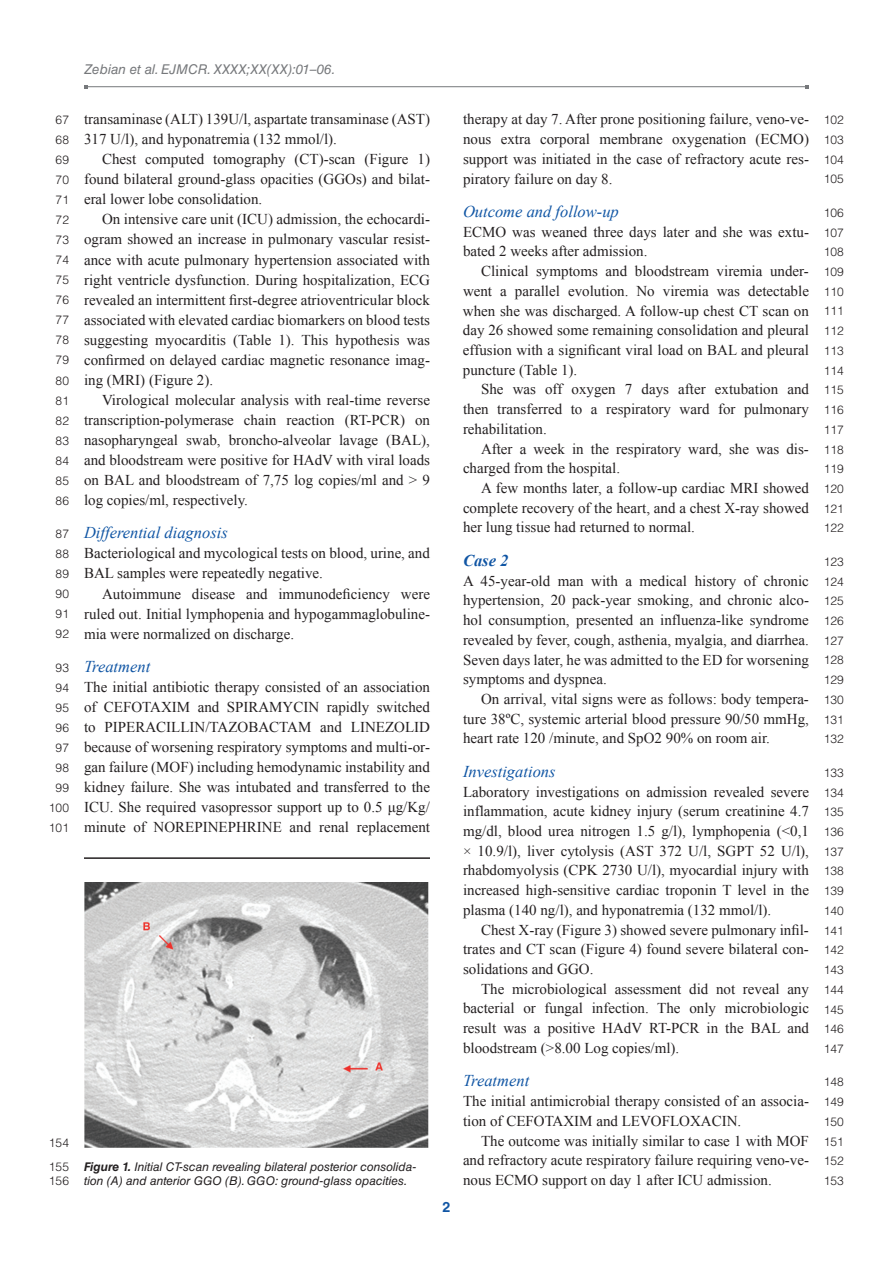
<style>
.page{position:relative;width:893px;height:1263px;background:#fff}
.page>*{position:absolute;margin:0;border:0;box-sizing:border-box;transform-origin:0 0}
.t1{font:italic 16.5px "Times New Roman";color:#1055a4}
.t2{font:italic 700 16.5px "Times New Roman";color:#1055a4}
.t3{font:15px/19.6px "Times New Roman";color:#231f20;text-align:justify}
.t4{font:700 14.25px "Helvetica LT Std";color:#1055a4}
.t5{font:italic 13.5px "Helvetica LT Std";color:#76787b}
.t6{font:300 12px/19.6px "Helvetica LT Std";color:#231f20;text-align:justify}
.t7{font:italic 12px/14.4px "Helvetica LT Std";color:#231f20}
.s1{font-weight:700}
</style>
<div class="page">
<hr style="left:85px;top:86px;width:722px;height:1px;background:#76787b">
<img style="left:84px;top:883px;width:345px;height:264px">
<hr style="left:84px;top:857px;width:346px;height:2px;background:#231f20">
<p class="t6" style="left:56px;top:110px;width:15px">67<br>68<br>69<br>70<br>71<br>72<br>73<br>74<br>75<br>76<br>77<br>78<br>79<br>80<br>81<br>82<br>83<br>84<br>85<br>86</p>
<p class="t6" style="left:56px;top:524px;width:15px">87<br>88<br>89<br>90<br>91<br>92</p>
<p class="t6" style="left:49px;top:658px;width:22px;text-align:center">93<br>94<br>95<br>96<br>97<br>98<br>99<br>100<br>101</p>
<p class="t6" style="left:49px;top:1131px;width:22px;line-height:23.4px">154<br>155</p>
<p class="t6" style="left:49px;top:1171px;width:22px">156</p>
<p class="t5" style="left:84px;top:61px;width:253px">Zebian et al. EJMCR. XXXX;XX(XX):01–06.</p>
<p class="t3" style="left:84px;top:109px;width:347px">transaminase (ALT) 139U/l, aspartate transaminase (AST)<br>317 U/l), and hyponatremia (132 mmol/l).</p>
<p class="t3" style="left:84px;top:149px;width:347px;text-indent:18px">Chest computed tomography (CT)-scan (Figure 1) found bilateral ground-glass opacities (GGOs) and bilat&shy;eral lower lobe consolidation.</p>
<p class="t3" style="left:84px;top:209px;width:347px;text-indent:18px">On intensive care unit (ICU) admission, the echocardi&shy;ogram showed an increase in pulmonary vascular resist&shy;ance with acute pulmonary hypertension associated with right ventricle dysfunction. During hospitalization, ECG revealed an intermittent first-degree atrioventricular block associated with elevated cardiac biomarkers on blood tests suggesting myocarditis (Table 1). This hypothesis was confirmed on delayed cardiac magnetic resonance imag&shy;ing (MRI) (Figure 2).</p>
<p class="t3" style="left:84px;top:389px;width:347px;text-indent:18px">Virological molecular analysis with real-time reverse transcription-polymerase chain reaction (RT-PCR) on nasopharyngeal swab, broncho-alveolar lavage (BAL), and bloodstream were positive for HAdV with viral loads on BAL and bloodstream of 7,75 log copies/ml and &gt; 9 log copies/ml, respectively.</p>
<p class="t1" style="left:84px;top:522px;width:145px">Differential diagnosis</p>
<p class="t3" style="left:84px;top:543px;width:347px">Bacteriological and mycological tests on blood, urine, and<br>BAL samples were repeatedly negative.</p>
<p class="t3" style="left:84px;top:583px;width:347px;text-indent:18px">Autoimmune disease and immunodeficiency were ruled out. Initial lymphopenia and hypogammaglobuline&shy;mia were normalized on discharge.</p>
<p class="t1" style="left:84px;top:655px;width:68px">Treatment</p>
<p class="t3" style="left:84px;top:677px;width:347px">The initial antibiotic therapy consisted of an association of CEFOTAXIM and SPIRAMYCIN rapidly switched to PIPERACILLIN/TAZOBACTAM and LINEZOLID because of worsening respiratory symptoms and multi-or&shy;gan failure (MOF) including hemodynamic instability and kidney failure. She was intubated and transferred to the ICU. She required vasopressor support up to 0.5 μg/Kg/ minute of NOREPINEPHRINE and renal replacement</p>
<p class="t7" style="left:84px;top:1159px;width:334px"><span class="s1">Figure 1.</span> Initial CT-scan revealing bilateral posterior consolida&shy;tion (A) and anterior GGO (B). GGO: ground-glass opacities.</p>
<p class="t4" style="left:442px;top:1198px;width:9px">2</p>
<p class="t3" style="left:463px;top:109px;width:347px">therapy at day 7. After prone positioning failure, veno-ve&shy;nous extra corporal membrane oxygenation (ECMO) support was initiated in the case of refractory acute res&shy;piratory failure on day 8.</p>
<p class="t1" style="left:463px;top:200px;width:157px">Outcome and follow-up</p>
<p class="t3" style="left:463px;top:222px;width:347px">ECMO was weaned three days later and she was extu&shy;bated 2 weeks after admission.</p>
<p class="t3" style="left:463px;top:261px;width:347px;text-indent:18px">Clinical symptoms and bloodstream viremia under&shy;went a parallel evolution. No viremia was detectable when she was discharged. A follow-up chest CT scan on day 26 showed some remaining consolidation and pleural effusion with a significant viral load on BAL and pleural puncture (Table 1).</p>
<p class="t3" style="left:463px;top:379px;width:347px;text-indent:18px">She was off oxygen 7 days after extubation and then transferred to a respiratory ward for pulmonary rehabilitation.</p>
<p class="t3" style="left:463px;top:438px;width:347px;text-indent:18px">After a week in the respiratory ward, she was dis&shy;charged from the hospital.</p>
<p class="t3" style="left:463px;top:478px;width:347px;text-indent:18px">A few months later, a follow-up cardiac MRI showed complete recovery of the heart, and a chest X-ray showed her lung tissue had returned to normal.</p>
<p class="t2" style="left:463px;top:549px;width:47px">Case 2</p>
<p class="t3" style="left:463px;top:571px;width:347px">A 45-year-old man with a medical history of chronic hypertension, 20 pack-year smoking, and chronic alco&shy;hol consumption, presented an influenza-like syndrome revealed by fever, cough, asthenia, myalgia, and diarrhea.<br>Seven days later, he was admitted to the ED for worsening symptoms and dyspnea.</p>
<p class="t3" style="left:463px;top:689px;width:347px;text-indent:18px">On arrival, vital signs were as follows: body tempera&shy;ture 38ºC, systemic arterial blood pressure 90/50 mmHg, heart rate 120 /minute, and SpO2 90% on room air.</p>
<p class="t1" style="left:463px;top:760px;width:94px">Investigations</p>
<p class="t3" style="left:463px;top:781px;width:347px">Laboratory investigations on admission revealed severe inflammation, acute kidney injury (serum creatinine 4.7 mg/dl, blood urea nitrogen 1.5 g/l), lymphopenia (&lt;0,1 × 10.9/l), liver cytolysis (AST 372 U/l, SGPT 52 U/l), rhabdomyolysis (CPK 2730 U/l), myocardial injury with increased high-sensitive cardiac troponin T level in the plasma (140 ng/l), and hyponatremia (132 mmol/l).</p>
<p class="t3" style="left:463px;top:919px;width:347px;text-indent:18px">Chest X-ray (Figure 3) showed severe pulmonary infil&shy;trates and CT scan (Figure 4) found severe bilateral con&shy;solidations and GGO.</p>
<p class="t3" style="left:463px;top:979px;width:347px;text-indent:18px">The microbiological assessment did not reveal any bacterial or fungal infection. The only microbiologic result was a positive HAdV RT-PCR in the BAL and bloodstream (&gt;8.00 Log copies/ml).</p>
<p class="t1" style="left:463px;top:1069px;width:68px">Treatment</p>
<p class="t3" style="left:463px;top:1091px;width:347px">The initial antimicrobial therapy consisted of an associa&shy;tion of CEFOTAXIM and LEVOFLOXACIN.</p>
<p class="t3" style="left:463px;top:1130px;width:347px;text-indent:18px">The outcome was initially similar to case 1 with MOF and refractory acute respiratory failure requiring veno-ve&shy;nous ECMO support on day 1 after ICU admission.</p>
<p class="t6" style="left:824px;top:110px;width:22px">102<br>103<br>104<br>105</p>
<p class="t6" style="left:824px;top:203px;width:22px">106<br>107<br>108<br>109<br>110<br>111<br>112<br>113<br>114<br>115<br>116<br>117<br>118<br>119<br>120<br>121<br>122</p>
<p class="t6" style="left:824px;top:552px;width:22px">123<br>124<br>125<br>126<br>127<br>128<br>129<br>130<br>131<br>132</p>
<p class="t6" style="left:824px;top:763px;width:22px">133<br>134<br>135<br>136<br>137<br>138<br>139<br>140<br>141<br>142<br>143<br>144<br>145<br>146<br>147</p>
<p class="t6" style="left:824px;top:1072px;width:22px">148<br>149<br>150<br>151<br>152<br>153</p>
</div>
